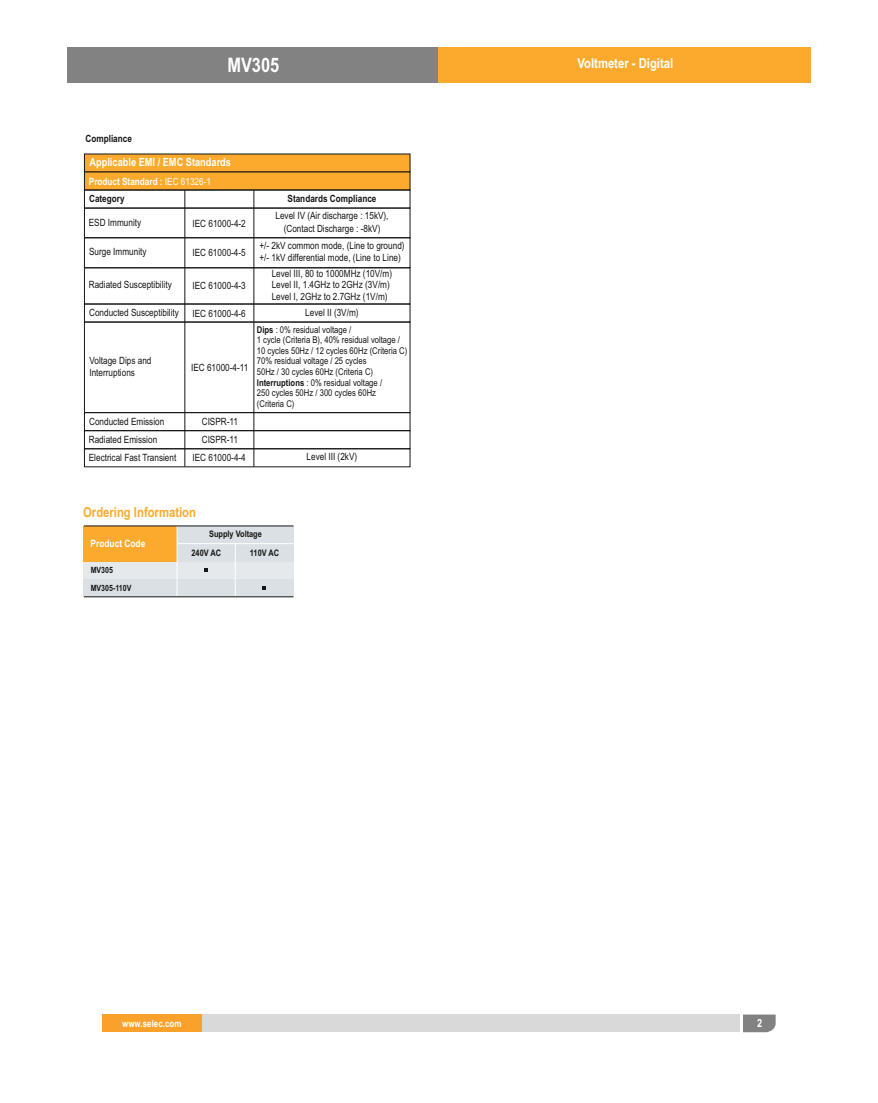
<style>
.page{position:relative;width:878px;height:1103px;background:#fff}
.page>*{position:absolute;margin:0;border:0;box-sizing:border-box;transform-origin:0 0}
.t1{font:700 20px "Arial Narrow";color:#fff}
.t2{font:700 13.75px "Arial Narrow";color:#fbaa2d}
.t3{font:700 13.75px "Arial Narrow";color:#fff}
.t4{font:700 11.25px "Arial Narrow";color:#fff}
.t5{font:700 10.12px "Arial Narrow";color:#fff}
.t6{font:10px/18.1px "Arial Narrow";color:#151616}
.t7{font:700 10px/17px "Arial Narrow";color:#fff}
.t8{font:700 10px "Arial Narrow";color:#151616}
.t9{font:9.38px/10.6px "Arial Narrow";color:#151616}
.t10{font:700 9px/18.6px "Arial Narrow";color:#151616}
.t11{font:700 8.62px/17.8px "Arial Narrow";color:#151616}
.s1{font-weight:400}
.s2{color:#151616}
.s3{font-weight:700}
</style>
<div class="page">
<div style="left:67px;top:47px;width:373px;height:35px;background:#818281"></div>
<div style="left:438px;top:47px;width:373px;height:35px;background:#fbaa2d"></div>
<div style="left:183px;top:1014px;width:556px;height:18px;background:#d9d9da"></div>
<svg style="left:743px;top:1014px;width:32px;height:18px"></svg>
<div style="left:102px;top:1014px;width:100px;height:18px;background:#faa12c"></div>
<svg style="left:84px;top:154px;width:326px;height:36px;background:#e99e2b"></svg>
<div style="left:84px;top:190px;width:326px;height:18px;border:1px solid #151616"></div>
<div style="left:84px;top:208px;width:326px;height:30px;border:1px solid #151616"></div>
<div style="left:84px;top:238px;width:326px;height:30px;border:1px solid #151616"></div>
<div style="left:84px;top:268px;width:326px;height:36px;border:1px solid #151616"></div>
<div style="left:84px;top:304px;width:326px;height:18px;border:1px solid #151616"></div>
<div style="left:84px;top:322px;width:326px;height:91px;border:1px solid #151616"></div>
<div style="left:84px;top:412px;width:326px;height:19px;border:1px solid #151616"></div>
<div style="left:84px;top:430px;width:326px;height:19px;border:1px solid #151616"></div>
<div style="left:84px;top:448px;width:326px;height:19px;border:1px solid #151616"></div>
<hr style="left:185px;top:190px;width:1px;height:277px;background:#151616">
<hr style="left:254px;top:190px;width:1px;height:277px;background:#151616">
<div style="left:84px;top:579px;width:93px;height:18px;background:#dbe0e4"></div>
<div style="left:84px;top:561px;width:93px;height:18px;background:#e5e9ec"></div>
<div style="left:177px;top:579px;width:58px;height:18px;background:#dbe0e4"></div>
<div style="left:235px;top:579px;width:58px;height:18px;background:#dbe0e4"></div>
<div style="left:177px;top:561px;width:58px;height:18px;background:#e5e9ec"></div>
<div style="left:235px;top:561px;width:58px;height:18px;background:#e5e9ec"></div>
<div style="left:177px;top:543px;width:58px;height:18px;background:#dbe0e4"></div>
<div style="left:235px;top:543px;width:58px;height:18px;background:#dbe0e4"></div>
<div style="left:177px;top:526px;width:116px;height:17px;background:#dbe0e4"></div>
<div style="left:84px;top:526px;width:93px;height:35px;background:#fbaa2d"></div>
<svg style="left:204px;top:568px;width:4px;height:4px"></svg>
<hr style="left:235px;top:543px;width:1px;height:54px;background:#fff">
<hr style="left:177px;top:526px;width:1px;height:71px;background:#fff">
<svg style="left:262px;top:586px;width:4px;height:3px"></svg>
<hr style="left:84px;top:596px;width:209px;height:1px;background:#151616">
<hr style="left:84px;top:525px;width:209px;height:1px;background:#151616">
<hr style="left:177px;top:543px;width:116px;height:1px;background:#fff">
<h1 class="t1" style="left:227px;top:50px;width:53px">MV305</h1>
<h2 class="t3" style="left:577px;top:53px;width:97px">Voltmeter - Digital</h2>
<p class="t8" style="left:85px;top:131px;width:48px">Compliance</p>
<p class="t4" style="left:89px;top:153px;width:143px">Applicable EMI / EMC Standards</p>
<p class="t7" style="left:89px;top:172px;width:124px">Product Standard : <span class="s1">IEC 61326-1<br></span><span class="s2">Category</span></p>
<p class="t8" style="left:287px;top:190px;width:90px">Standards Compliance</p>
<p class="t6" style="left:89px;top:214px;width:54px">ESD Immunity</p>
<p class="t6" style="left:275px;top:211px;width:115px;line-height:12.1px;text-align:center">Level IV (Air discharge : 15kV), (Contact Discharge : -8kV)</p>
<p class="t6" style="left:192px;top:215px;width:55px">IEC 61000-4-2</p>
<p class="t6" style="left:192px;top:245px;width:55px">IEC 61000-4-5</p>
<p class="t6" style="left:192px;top:278px;width:55px">IEC 61000-4-3</p>
<p class="t6" style="left:192px;top:305px;width:55px">IEC 61000-4-6</p>
<p class="t6" style="left:89px;top:244px;width:59px">Surge Immunity</p>
<p class="t6" style="left:259px;top:241px;width:147px;line-height:12.1px">+/- 2kV common mode, (Line to ground) +/- 1kV differential mode, (Line to Line)</p>
<p class="t6" style="left:89px;top:277px;width:84px">Radiated Susceptibility</p>
<p class="t6" style="left:272px;top:269px;width:122px;line-height:11.4px">Level III, 80 to 1000MHz (10V/m)<br>Level II, 1.4GHz to 2GHz (3V/m)<br>Level I, 2GHz to 2.7GHz (1V/m)</p>
<p class="t6" style="left:89px;top:304px;width:91px">Conducted Susceptibility</p>
<p class="t6" style="left:305px;top:304px;width:55px">Level II (3V/m)</p>
<p class="t6" style="left:89px;top:355px;width:63px;line-height:12.1px">Voltage Dips and<br>Interruptions</p>
<p class="t6" style="left:89px;top:413px;width:89px">Conducted Emission<br>Radiated Emission<br>Electrical Fast Transient</p>
<p class="t9" style="left:257px;top:325px;width:152px"><span class="s3">Dips</span> : 0% residual voltage /<br>1 cycle (Criteria B), 40% residual voltage /<br>10 cycles 50Hz / 12 cycles 60Hz (Criteria C)<br>70% residual voltage / 25 cycles<br>50Hz / 30 cycles 60Hz (Criteria C)<br><span class="s3">Interruptions</span> : 0% residual voltage /<br>250 cycles 50Hz / 300 cycles 60Hz<br>(Criteria C)</p>
<p class="t6" style="left:191px;top:359px;width:59px">IEC 61000-4-11</p>
<p class="t6" style="left:192px;top:413px;width:55px;text-align:center">CISPR-11<br>CISPR-11<br>IEC 61000-4-4</p>
<p class="t6" style="left:306px;top:449px;width:52px">Level III (2kV)</p>
<h2 class="t2" style="left:83px;top:502px;width:114px">Ordering Information</h2>
<p class="t5" style="left:91px;top:536px;width:56px">Product Code</p>
<p class="t11" style="left:91px;top:561px;width:42px">MV305<br>MV305-110V</p>
<p class="t10" style="left:191px;top:524px;width:72px;text-indent:18px">Supply Voltage<br>240V AC</p>
<p class="t10" style="left:250px;top:543px;width:31px">110V AC</p>
<p class="t7" style="left:122px;top:1014px;width:61px">www.selec.com</p>
<p class="t4" style="left:757px;top:1015px;width:7px">2</p>
</div>
